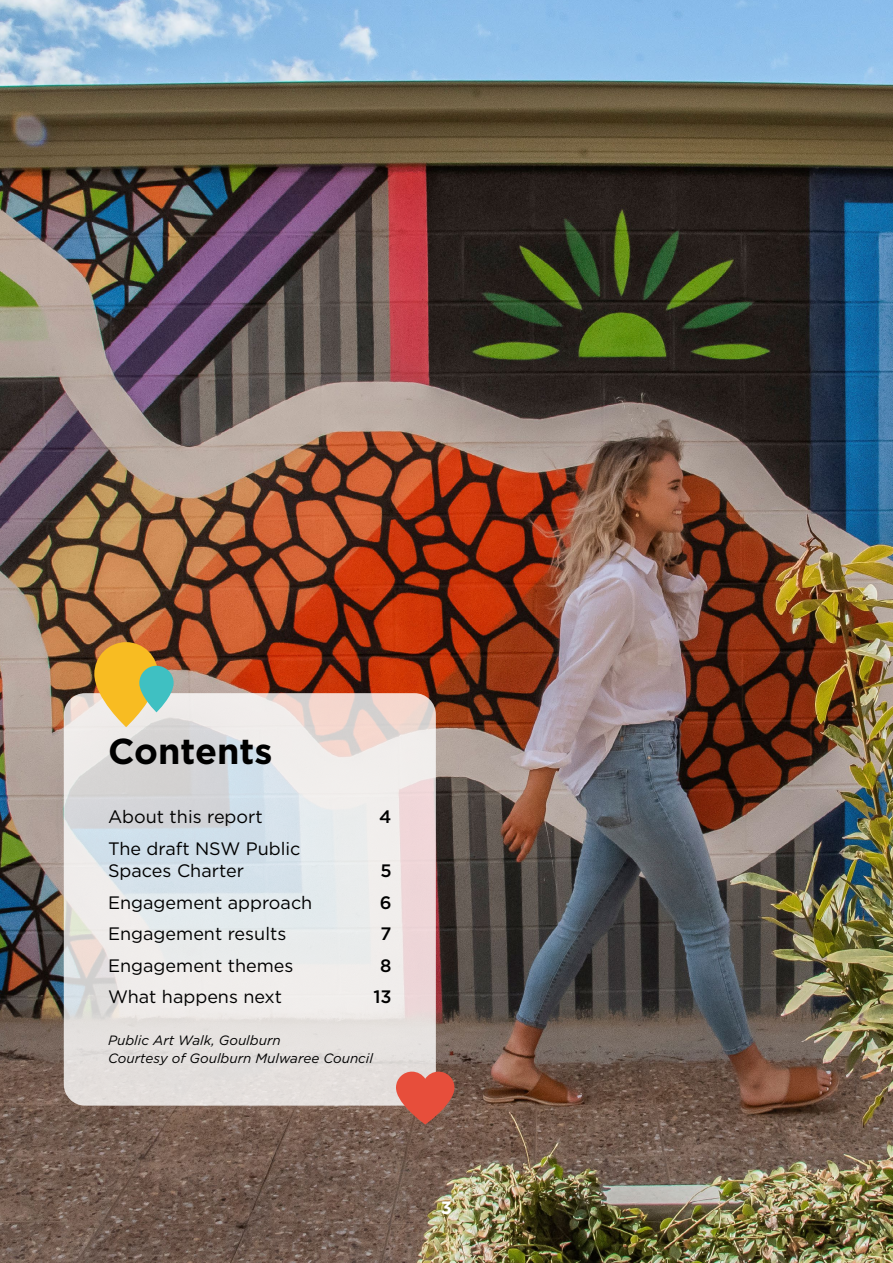
<style>
.page{position:relative;width:893px;height:1263px;background:#fff}
.page>*{position:absolute;margin:0;border:0;box-sizing:border-box;transform-origin:0 0}
.t1{font:700 36px "Gotham";color:#000}
.t2{font:18px/22.5px "Gotham";color:#000}
.t3{font:500 18px "Gotham";color:#000}
.t4{font:700 18px "Gotham";color:#fff}
.t5{font:italic 13.5px "Gotham";color:#000}
</style>
<div class="page">
<img style="left:0;top:0;width:893px;height:1263px">
<svg style="left:64px;top:693px;width:372px;height:413px;background:#e4e2e2"></svg>
<svg style="left:94px;top:642px;width:64px;height:85px;background:#f4c040"></svg>
<svg style="left:139px;top:666px;width:35px;height:46px"></svg>
<svg style="left:396px;top:1071px;width:58px;height:53px;background:#cb5a4a"></svg>
<h1 class="t1" style="left:108px;top:728px;width:166px">Contents</h1>
<p class="t2" style="left:108px;top:805px;width:156px">About this report</p>
<p class="t3" style="left:379px;top:805px;width:14px">4</p>
<p class="t2" style="left:108px;top:836px;width:194px">The draft NSW Public<br>Spaces Charter</p>
<p class="t3" style="left:380px;top:859px;width:13px">5</p>
<p class="t2" style="left:108px;top:890px;width:206px">Engagement approach</p>
<p class="t3" style="left:380px;top:890px;width:13px">6</p>
<p class="t2" style="left:108px;top:922px;width:180px">Engagement results</p>
<p class="t3" style="left:381px;top:922px;width:12px">7</p>
<p class="t2" style="left:108px;top:953px;width:187px">Engagement themes</p>
<p class="t3" style="left:380px;top:953px;width:13px">8</p>
<p class="t2" style="left:108px;top:985px;width:176px">What happens next</p>
<p class="t3" style="left:373px;top:985px;width:20px">13</p>
<p class="t5" style="left:108px;top:1031px;width:174px">Public Art Walk, Goulburn</p>
<p class="t5" style="left:108px;top:1049px;width:266px">Courtesy of Goulburn Mulwaree Council</p>
<p class="t4" style="left:441px;top:1195px;width:13px">3</p>
</div>
